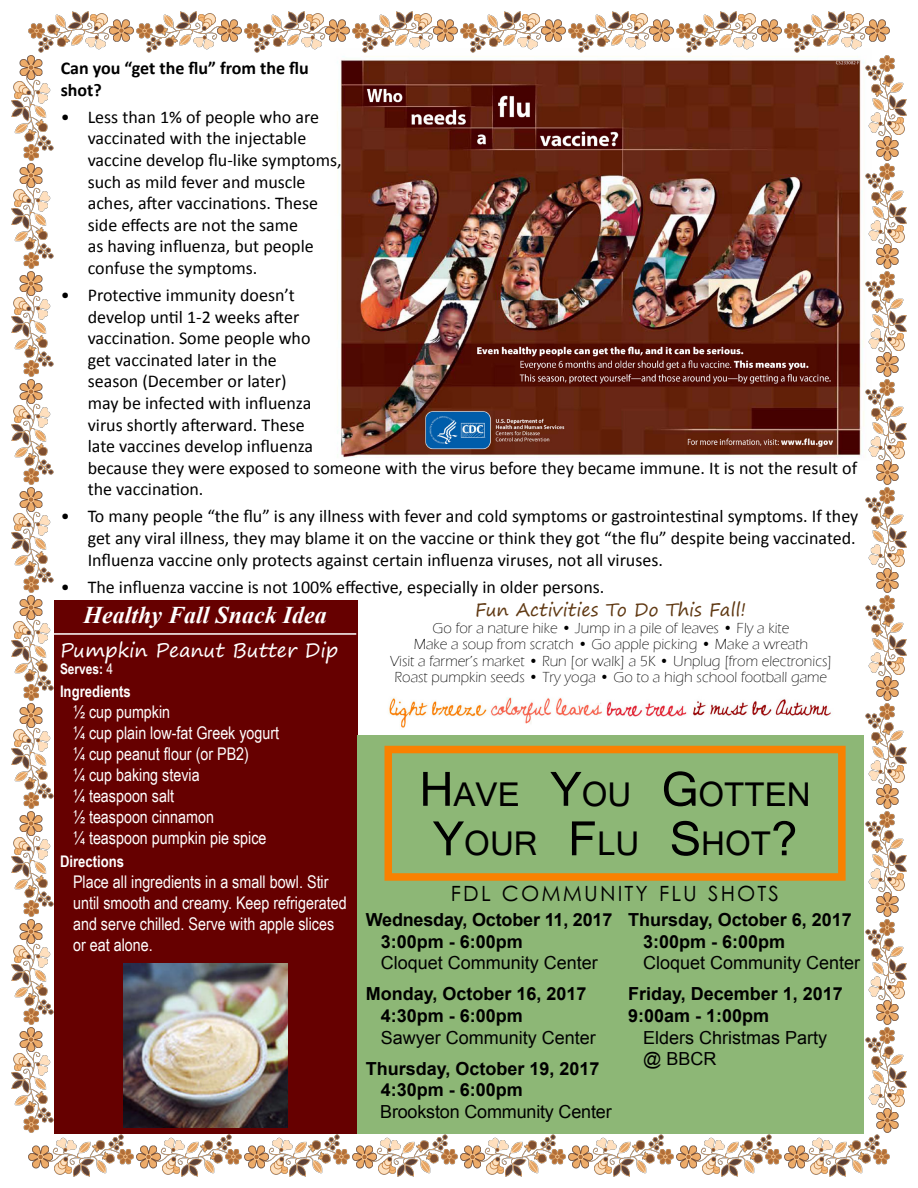
<style>
.page{position:relative;width:918px;height:1188px;background:#fff}
.page>*{position:absolute;margin:0;border:0;box-sizing:border-box;transform-origin:0 0}
.t1{font:36.75px/49.5px "Latha";color:#000;text-align:center}
.t2{font:italic 700 24px "Times New Roman";color:#fff}
.t3{font:21px "Levenim";letter-spacing:.1em;color:#000}
.t4{font:19.5px "Segoe Print";color:#fff}
.t5{font:18px/21.6px "Calibri";color:#000}
.t6{font:700 18px/21.6px "Arial";color:#000}
.t7{font:18px/21.6px "Arial";color:#000}
.t8{font:700 18px/21.6px "Calibri";color:#000}
.t9{font:18px "Segoe Print";color:#603913}
.t10{font:17.4px/21px "Arial Narrow";color:#fff}
.t11{font:700 16.05px "Arial Narrow";color:#fff}
.t12{font:300 15px/16.5px "Eras ITC";color:#000;text-align:center}
.t13{font:700 14.55px "Arial Narrow";color:#fff}
.s1{font-weight:400}
.s2{font-size:52.5px}
</style>
<div class="page">
<img style="left:337px;top:56px;width:527px;height:402px">
<div style="left:54px;top:601px;width:304px;height:533px;background:#600"></div>
<hr style="left:54px;top:633px;width:302px;height:2px;background:#fff">
<img style="left:123px;top:964px;width:164px;height:164px">
<div style="left:358px;top:736px;width:506px;height:398px;background:#8db776"></div>
<div style="left:385px;top:746px;width:461px;height:135px;border:8px solid #f88101"></div>
<img style="left:389px;top:697px;width:442px;height:31px">
<img style="left:11px;top:55px;width:43px;height:1078px">
<img style="left:28px;top:11px;width:862px;height:42px">
<img style="left:28px;top:1134px;width:862px;height:43px">
<img style="left:865px;top:55px;width:42px;height:1078px">
<p class="t8" style="left:61px;top:57px;width:250px">Can you “get the flu” from the flu shot?</p>
<p class="t5" style="left:88px;top:106px;width:255px;text-indent:-27px">• Less than 1% of people who are vaccinated with the injectable vaccine develop flu-like symptoms, such as mild fever and muscle aches, after vaccinations. These side effects are not the same<br>as having influenza, but people confuse the symptoms.</p>
<p class="t5" style="left:88px;top:284px;width:771px;text-indent:-27px">• Protective immunity doesn’t<br>develop until 1-2 weeks after<br>vaccination. Some people who<br>get vaccinated later in the<br>season (December or later)<br>may be infected with influenza<br>virus shortly afterward. These<br>late vaccines develop influenza<br>because they were exposed to someone with the virus before they became immune. It is not the result of the vaccination.</p>
<p class="t5" style="left:88px;top:506px;width:772px;text-indent:-27px">• To many people “the flu” is any illness with fever and cold symptoms or gastrointestinal symptoms. If they get any viral illness, they may blame it on the vaccine or think they got “the flu” despite being vaccinated.<br>Influenza vaccine only protects against certain influenza viruses, not all viruses.</p>
<p class="t5" style="left:61px;top:576px;width:545px">• The influenza vaccine is not 100% effective, especially in older persons.</p>
<h2 class="t2" style="left:83px;top:598px;width:245px">Healthy Fall Snack Idea</h2>
<p class="t4" style="left:60px;top:632px;width:280px">Pumpkin Peanut Butter Dip</p>
<p class="t13" style="left:60px;top:658px;width:55px">Serves: <span class="s1">4</span></p>
<p class="t11" style="left:60px;top:680px;width:72px">Ingredients</p>
<p class="t10" style="left:73px;top:701px;width:208px">½ cup pumpkin<br>¼ cup plain low-fat Greek yogurt ¼ cup peanut flour (or PB2)<br>¼ cup baking stevia<br>¼ teaspoon salt<br>½ teaspoon cinnamon<br>¼ teaspoon pumpkin pie spice</p>
<p class="t11" style="left:60px;top:850px;width:66px">Directions</p>
<p class="t10" style="left:73px;top:871px;width:275px">Place all ingredients in a small bowl. Stir until smooth and creamy. Keep refrigerated and serve chilled. Serve with apple slices or eat alone.</p>
<p class="t9" style="left:475px;top:594px;width:273px">Fun Activities To Do This Fall!</p>
<p class="t12" style="left:390px;top:620px;width:444px">Go for a nature hike • Jump in a pile of leaves • Fly a kite<br>Make a soup from scratch • Go apple picking • Make a wreath<br>Visit a farmer’s market • Run [or walk] a 5K • Unplug [from electronics] Roast pumpkin seeds • Try yoga • Go to a high school football game</p>
<h1 class="t1" style="left:419px;top:769px;width:393px"><span class="s2">H</span>AVE <span class="s2">Y</span>OU <span class="s2">G</span>OTTEN<br><span class="s2">Y</span>OUR <span class="s2">F</span>LU <span class="s2">S</span>HOT<span class="s2">?</span></h1>
<p class="t3" style="left:451px;top:881px;width:328px">FDL COMMUNITY FLU SHOTS</p>
<p class="t6" style="left:381px;top:910px;width:233px;text-indent:-15px">Wednesday, October 11, 2017<br>3:00pm - 6:00pm</p>
<p class="t7" style="left:381px;top:952px;width:219px">Cloquet Community Center</p>
<p class="t6" style="left:643px;top:910px;width:210px;text-indent:-15px">Thursday, October 6, 2017<br>3:00pm - 6:00pm</p>
<p class="t7" style="left:643px;top:952px;width:219px">Cloquet Community Center</p>
<p class="t6" style="left:381px;top:984px;width:207px;text-indent:-15px">Monday, October 16, 2017<br>4:30pm - 6:00pm</p>
<p class="t7" style="left:381px;top:1027px;width:217px">Sawyer Community Center</p>
<p class="t6" style="left:381px;top:1058px;width:220px;text-indent:-15px">Thursday, October 19, 2017<br>4:30pm - 6:00pm</p>
<p class="t7" style="left:380px;top:1101px;width:233px">Brookston Community Center</p>
<p class="t6" style="left:628px;top:984px;width:216px">Friday, December 1, 2017<br>9:00am - 1:00pm</p>
<p class="t7" style="left:643px;top:1027px;width:186px">Elders Christmas Party @ BBCR</p>
</div>
